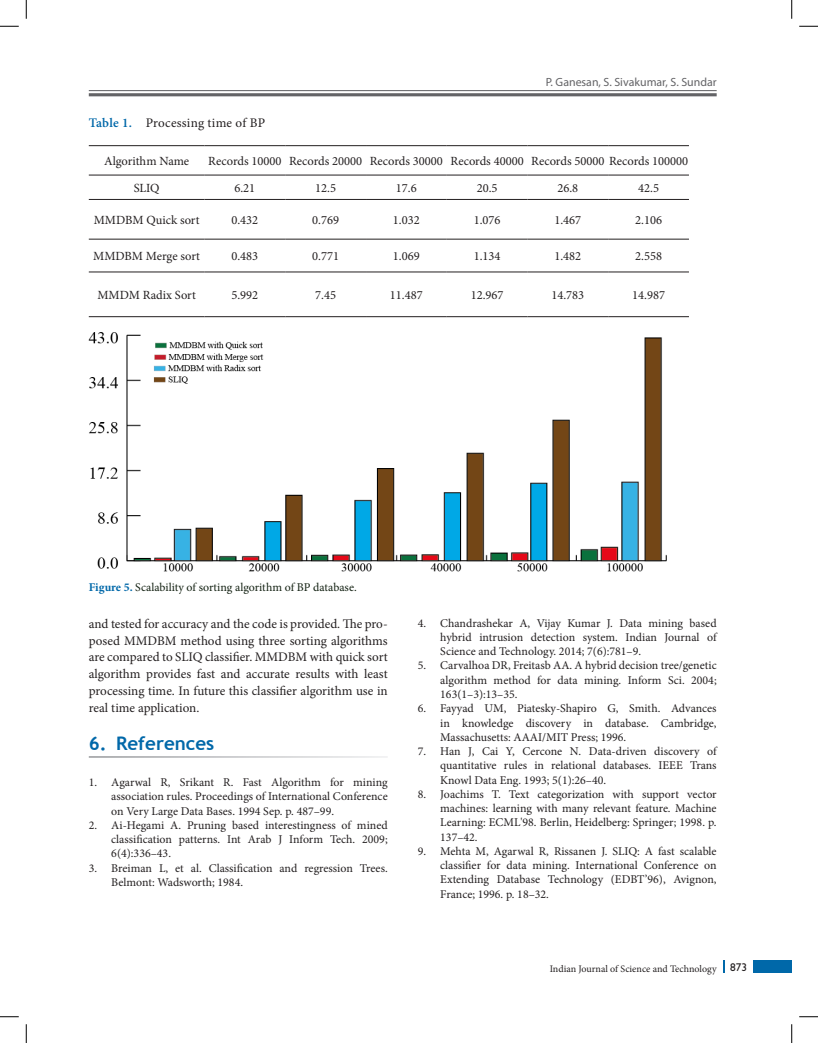
<style>
.page{position:relative;width:818px;height:1043px;background:#fff}
.page>*{position:absolute;margin:0;border:0;box-sizing:border-box;transform-origin:0 0}
.t1{font:700 18.75px "Trebuchet MS";color:#0068a9}
.Text{font:13.12px/16.9px "Minion Pro";color:#231f20;text-align:justify}
.TabTitle{font:13.12px "Minion Pro";letter-spacing:.015em;color:#231f20}
.t2{font:12.5px "Minion Pro";color:#231f20}
.reference{font:11.88px/14.2px "Minion Pro";color:#231f20;text-align:justify}
.t3{font:11.88px "Minion Pro";color:#132112}
.t4{font:11.88px "Myriad Pro";color:#636366}
.t5{font:10px "Minion Pro";color:#231f20}
.s1{font-weight:600;color:#0068a9}
.s2{font-weight:700;color:#0068a9}
.s3{font-family:"Gill Sans";font-size:11.25px}
</style>
<div class="page">
<hr style="left:89px;top:90px;width:627px;height:1px;background:#636366">
<hr style="left:89px;top:93px;width:627px;height:3px;background:#636366">
<div style="left:753px;top:960px;width:38px;height:12px;background:#0068a9"></div>
<svg style="left:723px;top:960px;width:1px;height:12px"></svg>
<hr style="left:89px;top:175px;width:115px;height:1px;background:#231f20">
<hr style="left:204px;top:175px;width:81px;height:1px;background:#231f20">
<hr style="left:285px;top:175px;width:81px;height:1px;background:#231f20">
<hr style="left:366px;top:175px;width:80px;height:1px;background:#231f20">
<hr style="left:447px;top:175px;width:80px;height:1px;background:#231f20">
<hr style="left:527px;top:175px;width:81px;height:1px;background:#231f20">
<hr style="left:608px;top:175px;width:81px;height:1px;background:#231f20">
<hr style="left:89px;top:199px;width:115px;height:1px;background:#231f20">
<hr style="left:204px;top:199px;width:81px;height:1px;background:#231f20">
<hr style="left:285px;top:199px;width:81px;height:1px;background:#231f20">
<hr style="left:366px;top:199px;width:80px;height:1px;background:#231f20">
<hr style="left:447px;top:199px;width:80px;height:1px;background:#231f20">
<hr style="left:527px;top:199px;width:81px;height:1px;background:#231f20">
<hr style="left:608px;top:199px;width:81px;height:1px;background:#231f20">
<hr style="left:89px;top:239px;width:115px;height:1px;background:#231f20">
<hr style="left:204px;top:239px;width:81px;height:1px;background:#231f20">
<hr style="left:285px;top:239px;width:81px;height:1px;background:#231f20">
<hr style="left:366px;top:239px;width:80px;height:1px;background:#231f20">
<hr style="left:447px;top:239px;width:80px;height:1px;background:#231f20">
<hr style="left:527px;top:239px;width:81px;height:1px;background:#231f20">
<hr style="left:608px;top:239px;width:81px;height:1px;background:#231f20">
<hr style="left:89px;top:271px;width:115px;height:1px;background:#231f20">
<hr style="left:204px;top:271px;width:81px;height:1px;background:#231f20">
<hr style="left:285px;top:271px;width:81px;height:1px;background:#231f20">
<hr style="left:366px;top:271px;width:80px;height:1px;background:#231f20">
<hr style="left:447px;top:271px;width:80px;height:1px;background:#231f20">
<hr style="left:527px;top:271px;width:81px;height:1px;background:#231f20">
<hr style="left:608px;top:271px;width:81px;height:1px;background:#231f20">
<hr style="left:89px;top:145px;width:115px;height:1px;background:#231f20">
<hr style="left:204px;top:145px;width:81px;height:1px;background:#231f20">
<hr style="left:285px;top:145px;width:81px;height:1px;background:#231f20">
<hr style="left:366px;top:145px;width:80px;height:1px;background:#231f20">
<hr style="left:447px;top:145px;width:80px;height:1px;background:#231f20">
<hr style="left:527px;top:145px;width:81px;height:1px;background:#231f20">
<hr style="left:608px;top:145px;width:81px;height:1px;background:#231f20">
<hr style="left:89px;top:316px;width:115px;height:1px;background:#231f20">
<hr style="left:204px;top:316px;width:81px;height:1px;background:#231f20">
<hr style="left:285px;top:316px;width:81px;height:1px;background:#231f20">
<hr style="left:366px;top:316px;width:80px;height:1px;background:#231f20">
<hr style="left:447px;top:316px;width:80px;height:1px;background:#231f20">
<hr style="left:527px;top:316px;width:81px;height:1px;background:#231f20">
<hr style="left:608px;top:316px;width:81px;height:1px;background:#231f20">
<img style="left:89px;top:332px;width:578px;height:240px">
<svg style="left:0;top:25px;width:19px;height:2px"></svg>
<svg style="left:799px;top:25px;width:19px;height:2px"></svg>
<svg style="left:0;top:1016px;width:19px;height:1px"></svg>
<svg style="left:799px;top:1016px;width:19px;height:1px"></svg>
<svg style="left:25px;top:0;width:2px;height:19px"></svg>
<svg style="left:25px;top:1024px;width:2px;height:18px"></svg>
<svg style="left:791px;top:0;width:1px;height:19px"></svg>
<svg style="left:791px;top:1024px;width:1px;height:18px"></svg>
<p class="TabTitle" style="left:89px;top:114px;width:178px"><span class="s1">Table 1.</span> Processing time of BP</p>
<p class="t4" style="left:546px;top:75px;width:172px">P. Ganesan, S. Sivakumar, S. Sundar</p>
<p class="t2" style="left:104px;top:152px;width:87px">Algorithm Name</p>
<p class="t2" style="left:208px;top:152px;width:75px">Records 10000</p>
<p class="t2" style="left:289px;top:152px;width:75px">Records 20000</p>
<p class="t2" style="left:370px;top:152px;width:75px">Records 30000</p>
<p class="t2" style="left:450px;top:152px;width:75px">Records 40000</p>
<p class="t2" style="left:531px;top:152px;width:158px">Records 50000 Records 100000</p>
<p class="t2" style="left:134px;top:179px;width:27px">SLIQ</p>
<p class="t2" style="left:234px;top:179px;width:22px">6.21</p>
<p class="t2" style="left:315px;top:179px;width:22px">12.5</p>
<p class="t2" style="left:396px;top:179px;width:22px">17.6</p>
<p class="t2" style="left:476px;top:179px;width:22px">20.5</p>
<p class="t2" style="left:557px;top:179px;width:22px">26.8</p>
<p class="t2" style="left:638px;top:179px;width:22px">42.5</p>
<p class="t2" style="left:94px;top:211px;width:107px">MMDBM Quick sort</p>
<p class="t2" style="left:231px;top:211px;width:28px">0.432</p>
<p class="t2" style="left:312px;top:211px;width:28px">0.769</p>
<p class="t2" style="left:393px;top:211px;width:28px">1.032</p>
<p class="t2" style="left:473px;top:211px;width:28px">1.076</p>
<p class="t2" style="left:554px;top:211px;width:28px">1.467</p>
<p class="t2" style="left:635px;top:211px;width:28px">2.106</p>
<p class="t2" style="left:93px;top:248px;width:108px">MMDBM Merge sort</p>
<p class="t2" style="left:231px;top:248px;width:28px">0.483</p>
<p class="t2" style="left:312px;top:248px;width:28px">0.771</p>
<p class="t2" style="left:393px;top:248px;width:28px">1.069</p>
<p class="t2" style="left:473px;top:248px;width:28px">1.134</p>
<p class="t2" style="left:554px;top:248px;width:28px">1.482</p>
<p class="t2" style="left:635px;top:248px;width:28px">2.558</p>
<p class="t2" style="left:97px;top:286px;width:100px">MMDM Radix Sort</p>
<p class="t2" style="left:231px;top:286px;width:28px">5.992</p>
<p class="t2" style="left:315px;top:286px;width:22px">7.45</p>
<p class="t2" style="left:390px;top:286px;width:34px">11.487</p>
<p class="t2" style="left:470px;top:286px;width:34px">12.967</p>
<p class="t2" style="left:551px;top:286px;width:34px">14.783</p>
<p class="t2" style="left:632px;top:286px;width:34px">14.987</p>
<p class="t3" style="left:89px;top:579px;width:269px"><span class="s2">Figure 5.</span> Scalability of sorting algorithm of BP database.</p>
<p class="Text" style="left:89px;top:615px;width:300px">and tested for accuracy and the code is provided. The pro&shy;posed MMDBM method using three sorting algorithms are compared to SLIQ classifier. MMDBM with quick sort algorithm provides fast and accurate results with least processing time. In future this classifier algorithm use in real time application.</p>
<h1 class="t1" style="left:89px;top:731px;width:127px">6. References</h1>
<p class="reference" style="left:111px;top:775px;width:278px;text-indent:-22px">1. Agarwal R, Srikant R. Fast Algorithm for mining association rules. Proceedings of International Conference on Very Large Data Bases. 1994 Sep. p. 487–99.</p>
<p class="reference" style="left:111px;top:818px;width:278px;text-indent:-22px">2. Ai-Hegami A. Pruning based interestingness of mined classification patterns. Int Arab J Inform Tech. 2009; 6(4):336–43.</p>
<p class="reference" style="left:111px;top:860px;width:278px;text-indent:-22px">3. Breiman L, et al. Classification and regression Trees.<br>Belmont: Wadsworth; 1984.</p>
<p class="reference" style="left:440px;top:616px;width:278px;text-indent:-22px">4. Chandrashekar A, Vijay Kumar J. Data mining based hybrid intrusion detection system. Indian Journal of Science and Technology. 2014; 7(6):781–9.</p>
<p class="reference" style="left:440px;top:658px;width:278px;text-indent:-22px">5. Carvalhoa DR, Freitasb AA. A hybrid decision tree/genetic algorithm method for data mining. Inform Sci. 2004; 163(1–3):13–35.</p>
<p class="reference" style="left:440px;top:701px;width:278px;text-indent:-22px">6. Fayyad UM, Piatesky-Shapiro G, Smith. Advances in knowledge discovery in database. Cambridge, Massachusetts: AAAI/MIT Press; 1996.</p>
<p class="reference" style="left:440px;top:744px;width:278px;text-indent:-22px">7. Han J, Cai Y, Cercone N. Data-driven discovery of quantitative rules in relational databases. IEEE Trans Knowl Data Eng. 1993; 5(1):26–40.</p>
<p class="reference" style="left:440px;top:787px;width:278px;text-indent:-22px">8. Joachims T. Text categorization with support vector machines: learning with many relevant feature. Machine Learning: ECML'98. Berlin, Heidelberg: Springer; 1998. p.<br>137–42.</p>
<p class="reference" style="left:440px;top:844px;width:278px;text-indent:-22px">9. Mehta M, Agarwal R, Rissanen J. SLIQ: A fast scalable classifier for data mining. International Conference on Extending Database Technology (EDBT’96), Avignon, France; 1996. p. 18–32.</p>
<p class="t5" style="left:549px;top:962px;width:199px">Indian Journal of Science and Technology <span class="s3">873</span></p>
</div>
